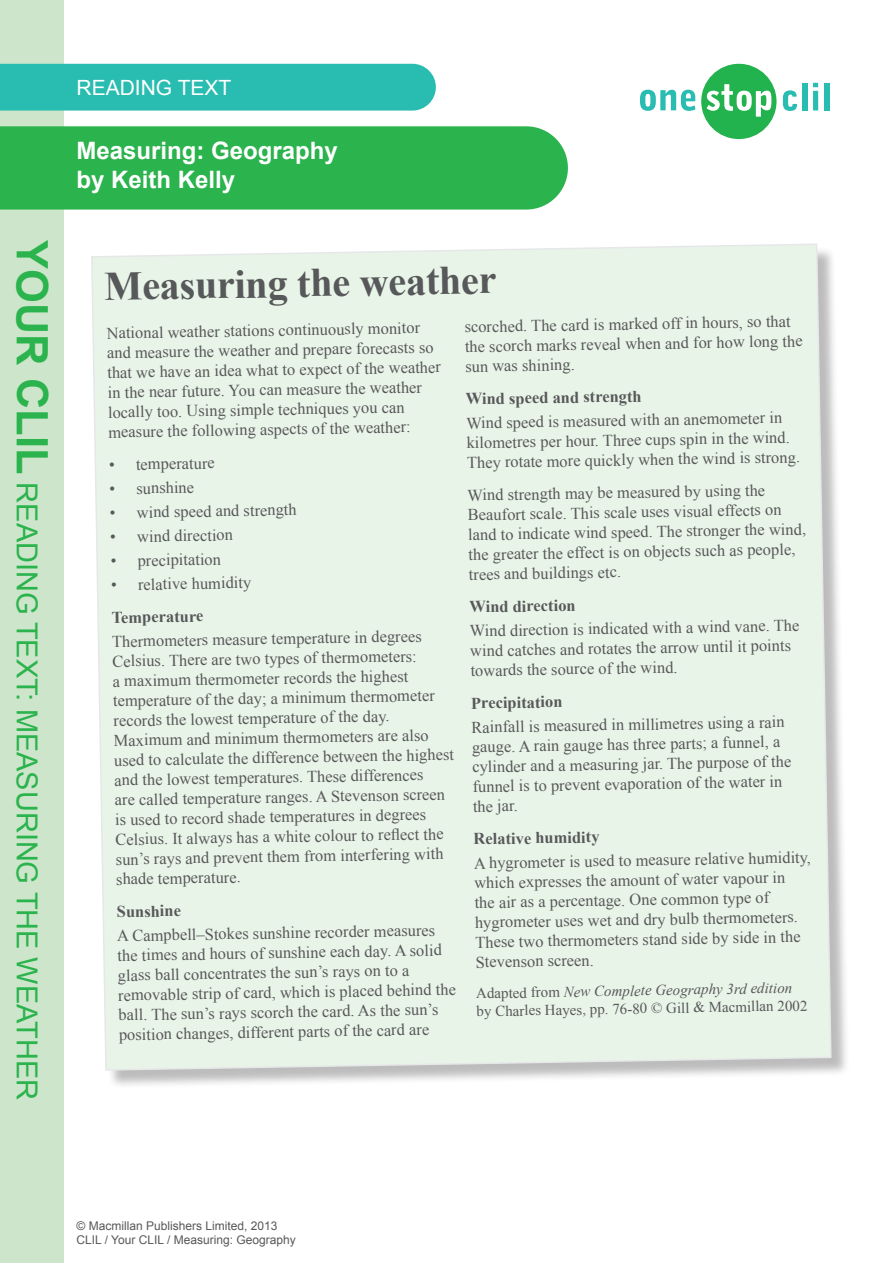
<style>
.page{position:relative;width:893px;height:1263px;background:#fff}
.page>*{position:absolute;margin:0;border:0;box-sizing:border-box;transform-origin:0 0}
.Body_Arial{font:700 40.5px "Times New Roman";color:#57585a}
.t1{font:28.95px "Arial";color:#2bb34d}
.t2{font:700 24px/28.8px "Arial";color:#fff}
.t3{font:21px "Arial";color:#fff}
.Body_Arial-2{font:16.5px/19.8px "Times New Roman";color:#57585a}
.Body_Arial-3{font:700 16.5px "Times New Roman";color:#57585a}
.Body_Arial-4{font:15px/18px "Times New Roman";color:#57585a}
.t4{font:12px/14.4px "Arial";color:#57585a}
.s1{font-weight:700;font-size:43.35px}
.s2{font-style:italic}
</style>
<div class="page">
<div style="left:0;top:0;width:64px;height:1263px;background:#cde6cb"></div>
<svg style="left:640px;top:90px;width:55px;height:21px"></svg>
<svg style="left:701px;top:64px;width:75px;height:75px"></svg>
<svg style="left:783px;top:90px;width:14px;height:21px"></svg>
<div style="left:802px;top:83px;width:5px;height:27px;background:#29bcb0"></div>
<svg style="left:813px;top:83px;width:5px;height:27px"></svg>
<div style="left:824px;top:83px;width:5px;height:27px;background:#29bcb0"></div>
<div style="left:0;top:126px;width:568px;height:84px;background:#2bb34d"></div>
<div style="left:0;top:64px;width:436px;height:47px;background:#29bcb0"></div>
<div style="left:94px;top:246px;width:756px;height:843px;background:#231f20;opacity:.3"></div>
<div style="left:91px;top:243px;width:741px;height:828px;background:#e9f4e8"></div>
<p class="t1" style="left:46px;top:240px;width:861px;rotate:90deg"><span class="s1">YOUR CLIL</span> READING TEXT: MEASURING THE WEATHER</p>
<p class="t3" style="left:77px;top:74px;width:156px">READING TEXT</p>
<h3 class="t2" style="left:77px;top:137px;width:263px">Measuring: Geography by Keith Kelly</h3>
<p class="Body_Arial" style="left:104px;top:258px;width:394px;rotate:-1deg">Measuring the weather</p>
<p class="Body_Arial-2" style="left:106px;top:323px;width:335px;rotate:-1deg">National weather stations continuously monitor and measure the weather and prepare forecasts so that we have an idea what to expect of the weather in the near future. You can measure the weather locally too. Using simple techniques you can measure the following aspects of the weather:</p>
<p class="Body_Arial-2" style="left:109px;top:454px;width:107px;rotate:-1deg">• temperature</p>
<p class="Body_Arial-2" style="left:109px;top:478px;width:86px;rotate:-1deg">• sunshine</p>
<p class="Body_Arial-2" style="left:110px;top:502px;width:188px;rotate:-1deg">• wind speed and strength</p>
<p class="Body_Arial-2" style="left:110px;top:527px;width:124px;rotate:-1deg">• wind direction</p>
<p class="Body_Arial-2" style="left:110px;top:551px;width:112px;rotate:-1deg">• precipitation</p>
<p class="Body_Arial-2" style="left:111px;top:575px;width:142px;rotate:-1deg">• relative humidity</p>
<p class="Body_Arial-3" style="left:111px;top:606px;width:93px;rotate:-1deg">Temperature</p>
<p class="Body_Arial-2" style="left:112px;top:631px;width:341px;rotate:-1deg">Thermometers measure temperature in degrees Celsius. There are two types of thermometers:<br>a maximum thermometer records the highest temperature of the day; a minimum thermometer records the lowest temperature of the day.<br>Maximum and minimum thermometers are also used to calculate the difference between the highest and the lowest temperatures. These differences<br>are called temperature ranges. A Stevenson screen is used to record shade temperatures in degrees Celsius. It always has a white colour to refl ect the sun’s rays and prevent them from interfering with shade temperature.</p>
<p class="Body_Arial-3" style="left:117px;top:900px;width:66px;rotate:-1deg">Sunshine</p>
<p class="Body_Arial-2" style="left:117px;top:925px;width:339px;rotate:-1deg">A Campbell–Stokes sunshine recorder measures the times and hours of sunshine each day. A solid glass ball concentrates the sun’s rays on to a removable strip of card, which is placed behind the ball. The sun’s rays scorch the card. As the sun’s position changes, different parts of the card are</p>
<p class="Body_Arial-2" style="left:464px;top:317px;width:339px;rotate:-1deg">scorched. The card is marked off in hours, so that the scorch marks reveal when and for how long the sun was shining.</p>
<p class="Body_Arial-3" style="left:466px;top:388px;width:177px;rotate:-1deg">Wind speed and strength</p>
<p class="Body_Arial-2" style="left:466px;top:413px;width:335px;rotate:-1deg">Wind speed is measured with an anemometer in kilometres per hour. Three cups spin in the wind.<br>They rotate more quickly when the wind is strong.</p>
<p class="Body_Arial-2" style="left:467px;top:485px;width:339px;rotate:-1deg">Wind strength may be measured by using the Beaufort scale. This scale uses visual effects on land to indicate wind speed. The stronger the wind, the greater the effect is on objects such as people, trees and buildings etc.</p>
<p class="Body_Arial-3" style="left:469px;top:595px;width:108px;rotate:-1deg">Wind direction</p>
<p class="Body_Arial-2" style="left:470px;top:621px;width:331px;rotate:-1deg">Wind direction is indicated with a wind vane. The wind catches and rotates the arrow until it points towards the source of the wind.</p>
<p class="Body_Arial-3" style="left:471px;top:692px;width:93px;rotate:-1deg">Precipitation</p>
<p class="Body_Arial-2" style="left:471px;top:717px;width:321px;rotate:-1deg">Rainfall is measured in millimetres using a rain gauge. A rain gauge has three parts; a funnel, a cylinder and a measuring jar. The purpose of the funnel is to prevent evaporation of the water in the jar.</p>
<p class="Body_Arial-3" style="left:473px;top:827px;width:128px;rotate:-1deg">Relative humidity</p>
<p class="Body_Arial-2" style="left:474px;top:853px;width:339px;rotate:-1deg">A hygrometer is used to measure relative humidity, which expresses the amount of water vapour in<br>the air as a percentage. One common type of hygrometer uses wet and dry bulb thermometers.<br>These two thermometers stand side by side in the Stevenson screen.</p>
<p class="Body_Arial-4" style="left:476px;top:984px;width:332px;rotate:-1deg">Adapted from <span class="s2">New Complete Geography 3rd edition </span>by Charles Hayes, pp. 76-80 © Gill &amp; Macmillan 2002</p>
<p class="t4" style="left:77px;top:1218px;width:221px">© Macmillan Publishers Limited, 2013<br>CLIL / Your CLIL / Measuring: Geography</p>
</div>
